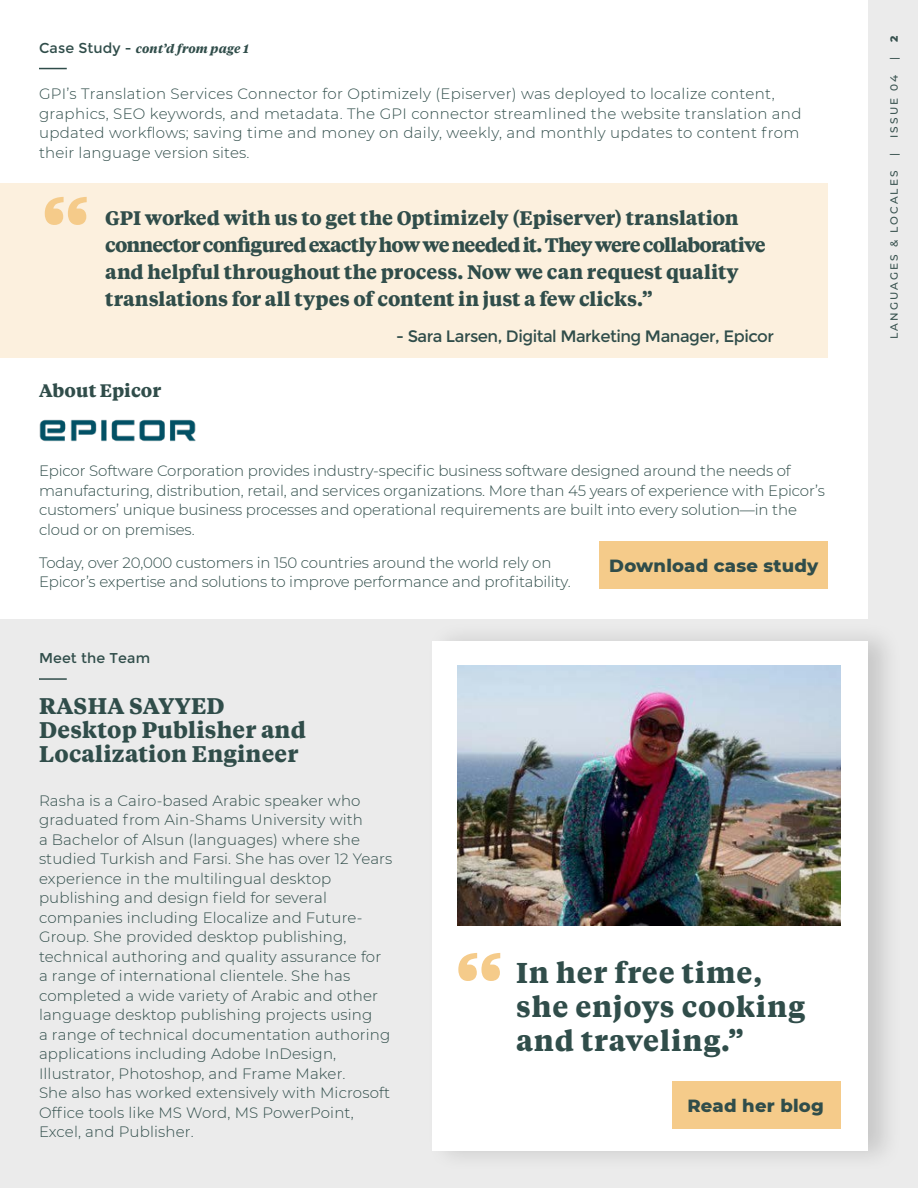
<style>
.page{position:relative;width:918px;height:1188px;background:#fff}
.page>*{position:absolute;margin:0;border:0;box-sizing:border-box;transform-origin:0 0}
.Intro{font:700 90px "Tiempos Text";color:#f5cb8a}
.Intro-2{font:700 28.5px/34.2px "Tiempos Text";letter-spacing:.03em;color:#304d4a}
.Intro-3{font:700 22.5px/24px "Tiempos Text";letter-spacing:.01em;color:#304d4a}
.Intro-4{font:700 19.5px/27px "Tiempos Text";letter-spacing:-.01em;color:#304d4a}
.Intro-5{font:800 18px "Montserrat";letter-spacing:.01em;color:#304d4a}
.Intro-6{font:700 18px "Tiempos Text";letter-spacing:.005em;color:#304d4a}
.List{font:16.5px "Montserrat";letter-spacing:-.03em;color:#304d4a}
.Body{font:300 15px/19.5px "Montserrat";letter-spacing:.01em;color:#304d4a}
.Body-2{font:300 15px/19.5px "Montserrat";letter-spacing:-.01em;color:#304d4a}
.List-2{font:14.25px "Montserrat";letter-spacing:.01em;color:#304d4a}
.List-3{font:italic 700 12px "Tiempos Text";letter-spacing:.01em;color:#304d4a}
.t1{font:500 10.5px "Montserrat";letter-spacing:.2em;color:#354f4c}
.t2{font:800 10.5px "Montserrat";color:#354f4c}
.s1{font-family:"Montserrat";font-weight:400;font-style:normal;font-size:14.25px}
</style>
<div class="page">
<div style="left:868px;top:0;width:50px;height:1188px;background:#ebebeb"></div>
<svg style="left:39px;top:68px;width:28px;height:1px"></svg>
<div style="left:0;top:183px;width:828px;height:175px;background:#fcf0de"></div>
<div style="left:600px;top:541px;width:228px;height:47px;background:#f5cb8a"></div>
<div style="left:0;top:619px;width:868px;height:569px;background:#ebebeb"></div>
<div style="left:426px;top:621px;width:477px;height:552px;background:#000;opacity:.15"></div>
<div style="left:433px;top:641px;width:435px;height:509px;background:#fff"></div>
<hr style="left:39px;top:678px;width:28px;height:2px;background:#304d4a">
<img style="left:458px;top:665px;width:383px;height:261px">
<div style="left:672px;top:1081px;width:169px;height:47px;background:#f5cb8a"></div>
<img style="left:39px;top:419px;width:157px;height:23px">
<p class="List-3" style="left:39px;top:40px;width:211px"><span class="s1">Case Study -</span> cont’d from page 1</p>
<p class="Body" style="left:39px;top:84px;width:764px">GPI’s Translation Services Connector for Optimizely (Episerver) was deployed to localize content, graphics, SEO keywords, and metadata. The GPI connector streamlined the website translation and updated workflows; saving time and money on daily, weekly, and monthly updates to content from their language version sites.</p>
<p class="Intro" style="left:39px;top:171px;width:53px">“</p>
<p class="Intro-4" style="left:105px;top:203px;width:662px">GPI worked with us to get the Optimizely (Episerver) translation connector configured exactly how we needed it. They were collaborative and helpful throughout the process. Now we can request quality translations for all types of content in just a few clicks.”</p>
<p class="List" style="left:396px;top:326px;width:379px">- Sara Larsen, Digital Marketing Manager, Epicor</p>
<p class="Intro-6" style="left:39px;top:378px;width:124px">About Epicor</p>
<p class="Body-2" style="left:39px;top:461px;width:788px">Epicor Software Corporation provides industry-specific business software designed around the needs of manufacturing, distribution, retail, and services organizations. More than 45 years of experience with Epicor’s customers’ unique business processes and operational requirements are built into every solution―in the cloud or on premises.</p>
<p class="Body-2" style="left:39px;top:552px;width:533px">Today, over 20,000 customers in 150 countries around the world rely on<br>Epicor’s expertise and solutions to improve performance and profitability.</p>
<p class="Intro-5" style="left:609px;top:552px;width:211px">Download case study</p>
<p class="List-2" style="left:39px;top:650px;width:113px">Meet the Team</p>
<p class="Intro-3" style="left:39px;top:693px;width:268px">RASHA SAYYED<br>Desktop Publisher and<br>Localization Engineer</p>
<p class="Body" style="left:39px;top:790px;width:355px">Rasha is a Cairo-based Arabic speaker who graduated from Ain-Shams University with<br>a Bachelor of Alsun (languages) where she studied Turkish and Farsi. She has over 12 Years experience in the multilingual desktop publishing and design field for several companies including Elocalize and Future-Group. She provided desktop publishing, technical authoring and quality assurance for a range of international clientele. She has completed a wide variety of Arabic and other language desktop publishing projects using<br>a range of technical documentation authoring applications including Adobe InDesign, Illustrator, Photoshop, and Frame Maker.<br>She also has worked extensively with Microsoft Office tools like MS Word, MS PowerPoint, Excel, and Publisher.</p>
<p class="Intro" style="left:453px;top:927px;width:53px">“</p>
<p class="Intro-2" style="left:516px;top:954px;width:291px">In her free time, she enjoys cooking and traveling.”</p>
<p class="Intro-5" style="left:687px;top:1093px;width:138px">Read her blog</p>
<p class="t2" style="left:886px;top:42px;width:8px;rotate:-90deg">2</p>
<p class="t1" style="left:887px;top:60px;width:5px;rotate:-90deg">|</p>
<p class="t1" style="left:887px;top:138px;width:65px;rotate:-90deg">ISSUE 04</p>
<p class="t1" style="left:887px;top:156px;width:5px;rotate:-90deg">|</p>
<p class="t1" style="left:887px;top:339px;width:170px;rotate:-90deg">LANGUAGES &amp; LOCALES</p>
</div>
